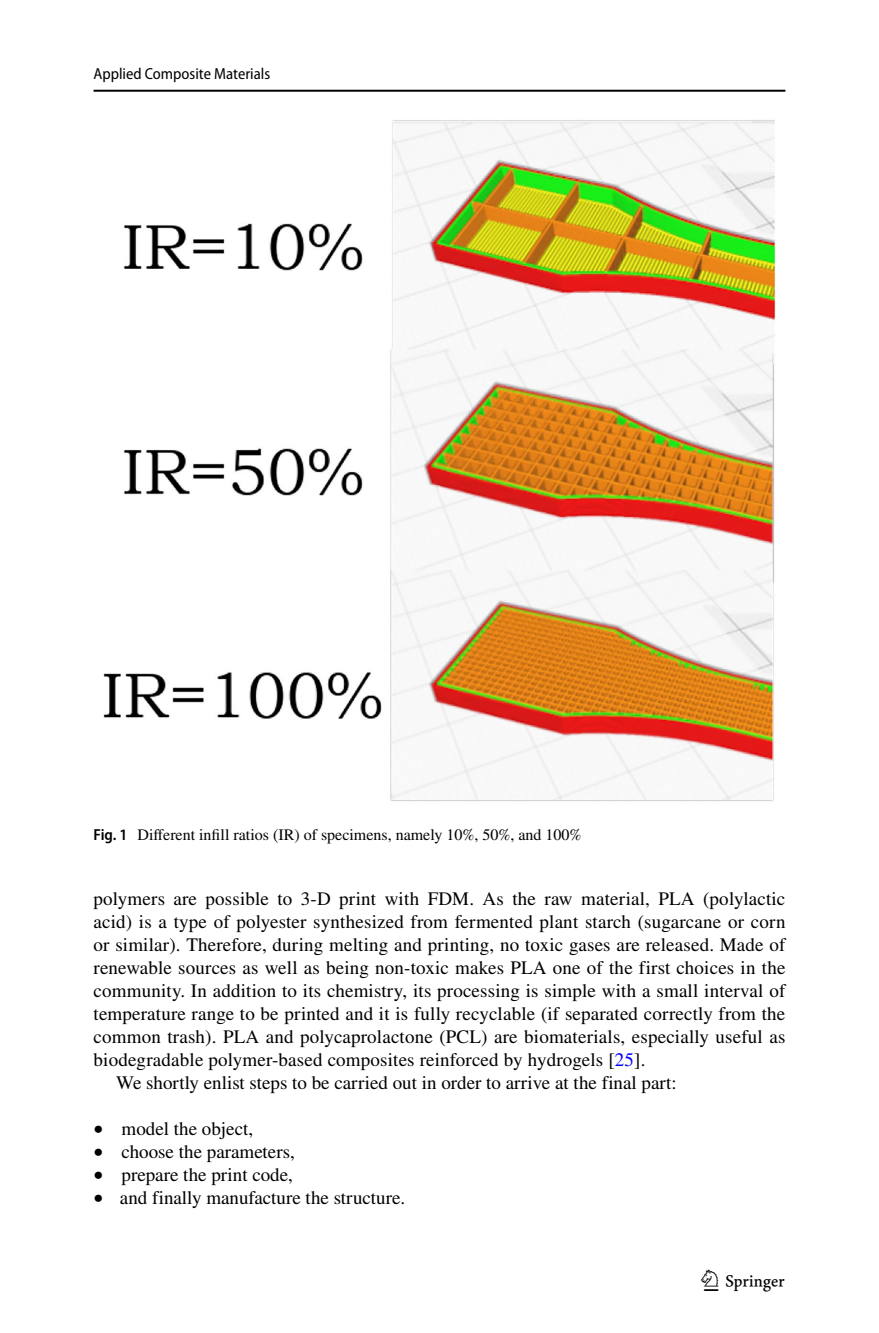
<style>
.page{position:relative;width:879px;height:1333px;background:#fff}
.page>*{position:absolute;margin:0;border:0;box-sizing:border-box;transform-origin:0 0}
.t1{font:30px "Springnew Regular 3";color:#000}
.t2{font:19px "STIX";letter-spacing:.01em;color:#000}
.t3{font:16px "STIX";color:#000}
.t4{font:semi-condensed 16px "Myriad Pro";color:#000}
.s1{font-family:"Myriad Pro";font-weight:600;font-stretch:semi-condensed}
.s2{color:#00f}
.s3{font-size:18.8px}
</style>
<div class="page">
<hr style="left:94px;top:90px;width:691px;height:2px;background:#000">
<img style="left:103px;top:120px;width:673px;height:681px">
<p class="t4" style="left:94px;top:65px;width:178px">Applied Composite Materials</p>
<p class="t3" style="left:94px;top:823px;width:489px"><span class="s1">Fig. 1</span> Different infill ratios (IR) of specimens, namely 10%, 50%, and 100%</p>
<p class="t2" style="left:94px;top:885px;width:693px">polymers are possible to 3-D print with FDM. As the raw material, PLA (polylactic</p>
<p class="t2" style="left:94px;top:908px;width:693px">acid) is a type of polyester synthesized from fermented plant starch (sugarcane or corn</p>
<p class="t2" style="left:94px;top:931px;width:693px">or similar). Therefore, during melting and printing, no toxic gases are released. Made of</p>
<p class="t2" style="left:94px;top:954px;width:693px">renewable sources as well as being non-toxic makes PLA one of the first choices in the</p>
<p class="t2" style="left:94px;top:977px;width:693px">community. In addition to its chemistry, its processing is simple with a small interval of</p>
<p class="t2" style="left:94px;top:1000px;width:693px">temperature range to be printed and it is fully recyclable (if separated correctly from the</p>
<p class="t2" style="left:94px;top:1023px;width:693px">common trash). PLA and polycaprolactone (PCL) are biomaterials, especially useful as</p>
<p class="t2" style="left:94px;top:1046px;width:553px">biodegradable polymer-based composites reinforced by hydrogels [<span class="s2">25</span>].</p>
<p class="t2" style="left:116px;top:1069px;width:562px">We shortly enlist steps to be carried out in order to arrive at the final part:</p>
<p class="t2" style="left:94px;top:1115px;width:161px"><span class="s3">•</span> model the object,</p>
<p class="t2" style="left:94px;top:1138px;width:203px"><span class="s3">•</span> choose the parameters,</p>
<p class="t2" style="left:94px;top:1161px;width:201px"><span class="s3">•</span> prepare the print code,</p>
<p class="t2" style="left:94px;top:1184px;width:313px"><span class="s3">•</span> and finally manufacture the structure.</p>
<h1 class="t1" style="left:704px;top:1269px;width:83px">1 3</h1>
</div>
